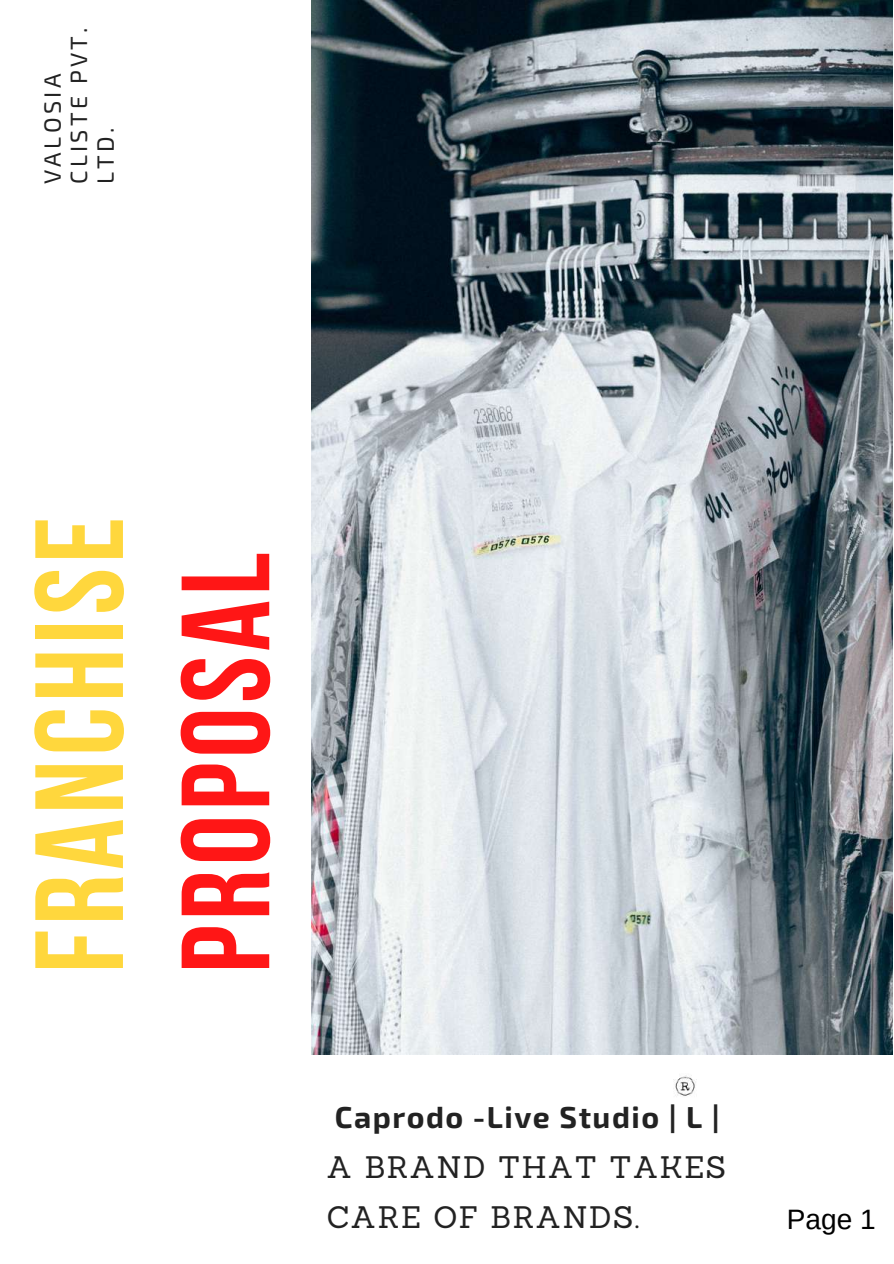
<style>
.page{position:relative;width:894px;height:1264px;background:#fff}
.page>*{position:absolute;margin:0;border:0;box-sizing:border-box;transform-origin:0 0}
.t1{font:700 125.1px "Bebas Neue";letter-spacing:.04em;color:#ffd73d}
.t2{font:700 125.1px "Bebas Neue";letter-spacing:.04em;color:#ff1616}
.t3{font:30.3px/49.8px "Sanchez";letter-spacing:.05em;color:#222}
.t4{font:700 30.3px "Exo 2";letter-spacing:.05em;color:#222}
.t5{font:28.05px "Arimo";color:#000}
.t6{font:23.4px/26.5px "Exo 2";letter-spacing:.14em;color:#222}
</style>
<div class="page">
<img style="left:311px;top:0;width:581px;height:1054px">
<img style="left:673px;top:1075px;width:23px;height:21px">
<p class="t6" style="left:38px;top:184px;width:158px;rotate:-90deg">VALOSIA<br>CLISTE PVT.<br>LTD.</p>
<h1 class="t1" style="left:29px;top:973px;width:457px;rotate:-90deg">FRANCHISE</h1>
<h1 class="t2" style="left:175px;top:973px;width:421px;rotate:-90deg">PROPOSAL</h1>
<p class="t4" style="left:335px;top:1097px;width:386px">Caprodo -Live Studio | L |</p>
<p class="t3" style="left:326px;top:1142px;width:400px">A BRAND THAT TAKES<br>CARE OF BRANDS.</p>
<p class="t5" style="left:786px;top:1203px;width:90px">Page 1</p>
</div>
